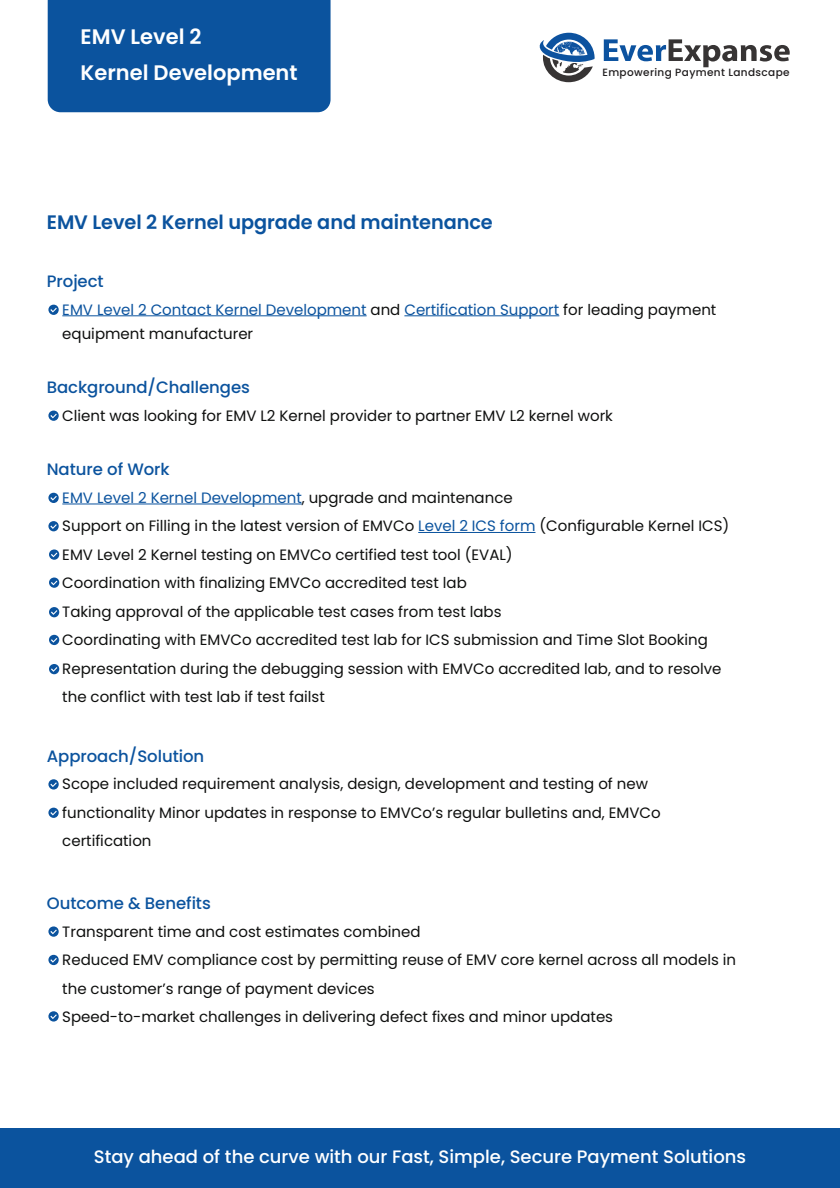
<style>
.page{position:relative;width:840px;height:1188px;background:#fff}
.page>*{position:absolute;margin:0;border:0;box-sizing:border-box;transform-origin:0 0}
.t1{font:600 21px/36px "Poppins";color:#fff}
.t2{font:600 19.5px "Poppins";letter-spacing:-.005em;color:#0b539e}
.t3{font:500 18px "Poppins";color:#fff}
.t4{font:500 16.5px "Poppins";letter-spacing:-.005em;color:#0b539e}
.t5{font:15px/28.5px "Poppins";color:#0e0f0e}
.t6{font:15px/24px "Poppins";color:#0b539e}
.t7{font:500 10.5px "Poppins";letter-spacing:.035em;color:#201d1e}
.s1{color:#0e0f0e}
.s2{color:#0b539e}
</style>
<div class="page">
<hr style="left:62px;top:504px;width:240px;height:1px;background:#0b539e">
<hr style="left:418px;top:532px;width:117px;height:1px;background:#0b539e">
<svg style="left:48px;top:493px;width:11px;height:10px"></svg>
<svg style="left:50px;top:496px;width:7px;height:4px"></svg>
<svg style="left:48px;top:521px;width:11px;height:10px"></svg>
<svg style="left:50px;top:524px;width:7px;height:5px"></svg>
<svg style="left:49px;top:549px;width:10px;height:11px"></svg>
<svg style="left:51px;top:553px;width:6px;height:4px"></svg>
<svg style="left:49px;top:578px;width:10px;height:10px"></svg>
<svg style="left:51px;top:581px;width:6px;height:4px"></svg>
<svg style="left:49px;top:607px;width:10px;height:10px"></svg>
<svg style="left:51px;top:610px;width:6px;height:5px"></svg>
<div style="left:49px;top:635px;width:10px;height:10px;background:#0b539e;border-radius:50%"></div>
<svg style="left:51px;top:638px;width:6px;height:5px"></svg>
<div style="left:49px;top:664px;width:10px;height:10px;background:#0b539e;border-radius:50%"></div>
<svg style="left:51px;top:667px;width:6px;height:5px"></svg>
<svg style="left:48px;top:779px;width:11px;height:11px"></svg>
<svg style="left:50px;top:782px;width:7px;height:5px"></svg>
<svg style="left:48px;top:808px;width:11px;height:10px"></svg>
<svg style="left:50px;top:811px;width:7px;height:4px"></svg>
<svg style="left:48px;top:926px;width:11px;height:11px"></svg>
<svg style="left:50px;top:930px;width:7px;height:4px"></svg>
<div style="left:48px;top:955px;width:11px;height:10px;background:#0b539e;border-radius:50%"></div>
<svg style="left:50px;top:958px;width:7px;height:5px"></svg>
<svg style="left:48px;top:1011px;width:11px;height:11px"></svg>
<svg style="left:50px;top:1014px;width:7px;height:5px"></svg>
<div style="left:48px;top:0;width:283px;height:112px;background:#0b539e"></div>
<svg style="left:539px;top:32px;width:56px;height:50px"></svg>
<svg style="left:604px;top:39px;width:186px;height:28px"></svg>
<div style="left:0;top:1128px;width:840px;height:60px;background:#0b539e"></div>
<hr style="left:62px;top:315px;width:305px;height:1px;background:#0b539e">
<hr style="left:404px;top:315px;width:155px;height:1px;background:#0b539e">
<svg style="left:48px;top:305px;width:11px;height:10px"></svg>
<svg style="left:50px;top:308px;width:7px;height:4px"></svg>
<svg style="left:48px;top:411px;width:11px;height:10px"></svg>
<svg style="left:50px;top:414px;width:7px;height:4px"></svg>
<h1 class="t1" style="left:81px;top:19px;width:219px">EMV Level 2<br>Kernel Development</h1>
<h2 class="t2" style="left:47px;top:211px;width:448px">EMV Level 2 Kernel upgrade and maintenance</h2>
<p class="t7" style="left:603px;top:66px;width:189px">Empowering Payment Landscape</p>
<p class="t4" style="left:47px;top:272px;width:58px">Project</p>
<p class="t6" style="left:62px;top:298px;width:656px">EMV Level 2 Contact Kernel Development <span class="s1">and</span> Certification Support <span class="s1">for leading payment equipment manufacturer</span></p>
<p class="t4" style="left:47px;top:378px;width:205px">Background/Challenges</p>
<p class="t5" style="left:62px;top:401px;width:552px">Client was looking for EMV L2 Kernel provider to partner EMV L2 kernel work</p>
<p class="t4" style="left:47px;top:460px;width:124px">Nature of Work</p>
<p class="t5" style="left:62px;top:483px;width:668px"><span class="s2">EMV Level 2 Kernel Development</span>, upgrade and maintenance<br>Support on Filling in the latest version of EMVCo <span class="s2">Level 2 ICS form</span> (Configurable Kernel ICS)<br>EMV Level 2 Kernel testing on EMVCo certified test tool (EVAL)<br>Coordination with finalizing EMVCo accredited test lab<br>Taking approval of the applicable test cases from test labs<br>Coordinating with EMVCo accredited test lab for ICS submission and Time Slot Booking Representation during the debugging session with EMVCo accredited lab, and to resolve the conflict with test lab if test failst</p>
<p class="t4" style="left:47px;top:746px;width:159px">Approach/Solution</p>
<p class="t5" style="left:62px;top:770px;width:600px">Scope included requirement analysis, design, development and testing of new functionality Minor updates in response to EMVCo’s regular bulletins and, EMVCo certification</p>
<p class="t4" style="left:47px;top:894px;width:166px">Outcome &amp; Benefits</p>
<p class="t5" style="left:62px;top:917px;width:675px">Transparent time and cost estimates combined<br>Reduced EMV compliance cost by permitting reuse of EMV core kernel across all models in the customer’s range of payment devices<br>Speed-to-market challenges in delivering defect fixes and minor updates</p>
<p class="t3" style="left:94px;top:1147px;width:654px">Stay ahead of the curve with our Fast, Simple, Secure Payment Solutions</p>
</div>
